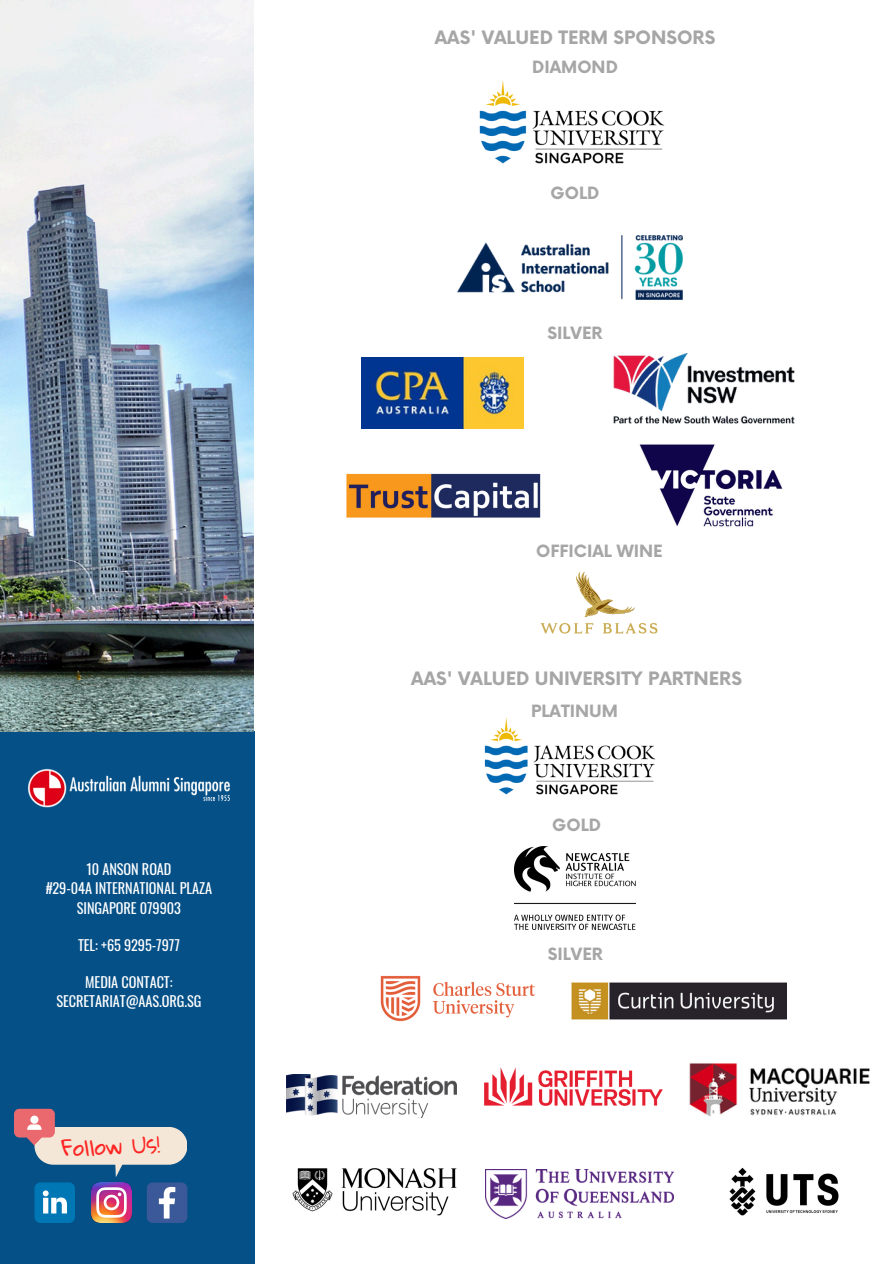
<style>
.page{position:relative;width:894px;height:1264px;background:#fff}
.page>*{position:absolute;margin:0;border:0;box-sizing:border-box;transform-origin:0 0}
.t1{font:22.5px "Gloria Hallelujah";color:#fe2624}
.t2{font:700 18px "Now";color:#a6a6a6}
.t3{font:700 16.5px "Now";color:#a6a6a6}
.t4{font:14.25px "Oswald";letter-spacing:-.005em;color:#fff}
</style>
<div class="page">
<div style="left:0;top:731px;width:293px;height:532px;background:#055087"></div>
<div style="left:255px;top:0;width:104px;height:1263px;background:#fff"></div>
<img style="left:0;top:0;width:253px;height:731px">
<img style="left:28px;top:768px;width:202px;height:40px">
<svg style="left:14px;top:1108px;width:173px;height:114px"></svg>
<img style="left:540px;top:571px;width:117px;height:62px">
<img style="left:639px;top:444px;width:144px;height:83px">
<img style="left:346px;top:473px;width:194px;height:45px">
<img style="left:484px;top:717px;width:172px;height:78px">
<img style="left:361px;top:357px;width:162px;height:71px">
<img style="left:515px;top:846px;width:120px;height:83px">
<img style="left:479px;top:80px;width:186px;height:84px">
<img style="left:613px;top:354px;width:182px;height:70px">
<img style="left:458px;top:235px;width:223px;height:64px">
<img style="left:689px;top:1063px;width:181px;height:54px">
<img style="left:286px;top:1074px;width:170px;height:42px">
<img style="left:485px;top:1169px;width:188px;height:49px">
<img style="left:380px;top:975px;width:156px;height:47px">
<img style="left:571px;top:982px;width:214px;height:38px">
<img style="left:729px;top:1167px;width:110px;height:49px">
<img style="left:292px;top:1168px;width:165px;height:48px">
<img style="left:484px;top:1067px;width:178px;height:38px">
<p class="t4" style="left:86px;top:858px;width:87px">10 ANSON ROAD</p>
<h2 class="t4" style="left:46px;top:877px;width:168px">#29-04A INTERNATIONAL PLAZA</h2>
<p class="t4" style="left:77px;top:896px;width:106px">SINGAPORE 079903</p>
<h2 class="t4" style="left:78px;top:934px;width:103px">TEL: +65 9295-7977</h2>
<p class="t4" style="left:85px;top:970px;width:89px">MEDIA CONTACT:</p>
<p class="t4" style="left:56px;top:990px;width:146px">SECRETARIAT@AAS.ORG.SG</p>
<p class="t1" style="left:61px;top:1135px;width:100px;rotate:-2deg">Follow Us!</p>
<p class="t2" style="left:434px;top:27px;width:282px">AAS' VALUED TERM SPONSORS</p>
<p class="t3" style="left:532px;top:58px;width:87px">DIAMOND</p>
<p class="t3" style="left:550px;top:184px;width:50px">GOLD</p>
<h1 class="t3" style="left:547px;top:324px;width:57px">SILVER</h1>
<p class="t3" style="left:536px;top:542px;width:128px">OFFICIAL WINE</p>
<p class="t2" style="left:411px;top:669px;width:332px">AAS' VALUED UNIVERSITY PARTNERS</p>
<p class="t3" style="left:531px;top:702px;width:88px">PLATINUM</p>
<p class="t3" style="left:552px;top:816px;width:50px">GOLD</p>
<p class="t3" style="left:547px;top:945px;width:57px">SILVER</p>
</div>
